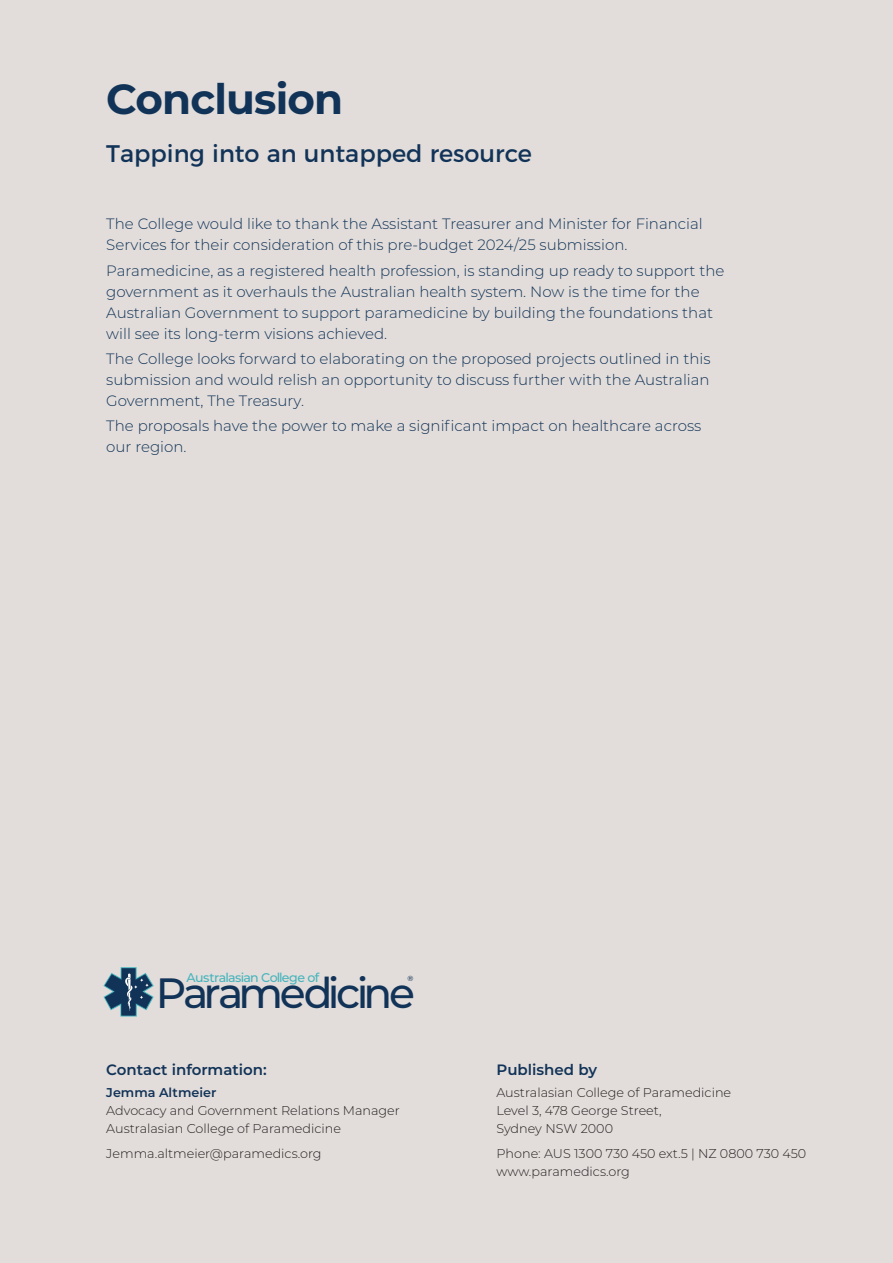
<style>
.page{position:relative;width:893px;height:1263px;background:#e2ddda}
.page>*{position:absolute;margin:0;border:0;box-sizing:border-box;transform-origin:0 0}
.t1{font:500 42.3px "Montserrat";letter-spacing:-.08em;color:#123358}
.Title_01_Left{font:700 42px "Montserrat";letter-spacing:-.02em;color:#123358}
.Title_02_Left{font:24px "Montserrat";color:#123358}
.Intro_Text_Left{font:300 15px/21px "Montserrat";color:#123358}
.Intro_Text_Left-2{font:600 15px "Montserrat";color:#123358}
.t2{font:300 12.75px/18px "Montserrat";color:#231f20}
.t3{font:500 12.6px "Montserrat";letter-spacing:-.05em;color:#46b4bd}
.t4{font:500 7.35px "Montserrat";color:#123358}
.s1{font-weight:600;color:#123358}
</style>
<div class="page">
<svg style="left:103px;top:967px;width:51px;height:49px"></svg>
<p class="Title_01_Left" style="left:106px;top:69px;width:238px">Conclusion</p>
<p class="Title_02_Left" style="left:106px;top:135px;width:427px">Tapping into an untapped resource</p>
<p class="Intro_Text_Left" style="left:106px;top:213px;width:598px">The College would like to thank the Assistant Treasurer and Minister for Financial<br>Services for their consideration of this pre-budget 2024/25 submission.</p>
<p class="Intro_Text_Left" style="left:106px;top:259px;width:620px">Paramedicine, as a registered health profession, is standing up ready to support the government as it overhauls the Australian health system. Now is the time for the Australian Government to support paramedicine by building the foundations that will see its long-term visions achieved.</p>
<p class="Intro_Text_Left" style="left:106px;top:347px;width:606px;text-align:justify">The College looks forward to elaborating on the proposed projects outlined in this submission and would relish an opportunity to discuss further with the Australian Government, The Treasury.</p>
<p class="Intro_Text_Left" style="left:106px;top:415px;width:596px">The proposals have the power to make a significant impact on healthcare across our region.</p>
<p class="t3" style="left:187px;top:968px;width:134px">Australasian College of</p>
<p class="t4" style="left:407px;top:974px;width:7px">®</p>
<p class="t1" style="left:156px;top:964px;width:260px">Paramedicine</p>
<p class="Intro_Text_Left-2" style="left:106px;top:1059px;width:162px">Contact information:</p>
<p class="t2" style="left:106px;top:1083px;width:295px"><span class="s1">Jemma Altmeier<br></span>Advocacy and Government Relations Manager<br>Australasian College of Paramedicine</p>
<p class="t2" style="left:106px;top:1144px;width:217px">Jemma.altmeier@paramedics.org</p>
<p class="Intro_Text_Left-2" style="left:496px;top:1059px;width:102px">Published by</p>
<p class="t2" style="left:496px;top:1083px;width:236px">Australasian College of Paramedicine<br>Level 3, 478 George Street,<br>Sydney NSW 2000</p>
<p class="t2" style="left:496px;top:1144px;width:311px">Phone: AUS 1300 730 450 ext.5 | NZ 0800 730 450 www.paramedics.org</p>
</div>
